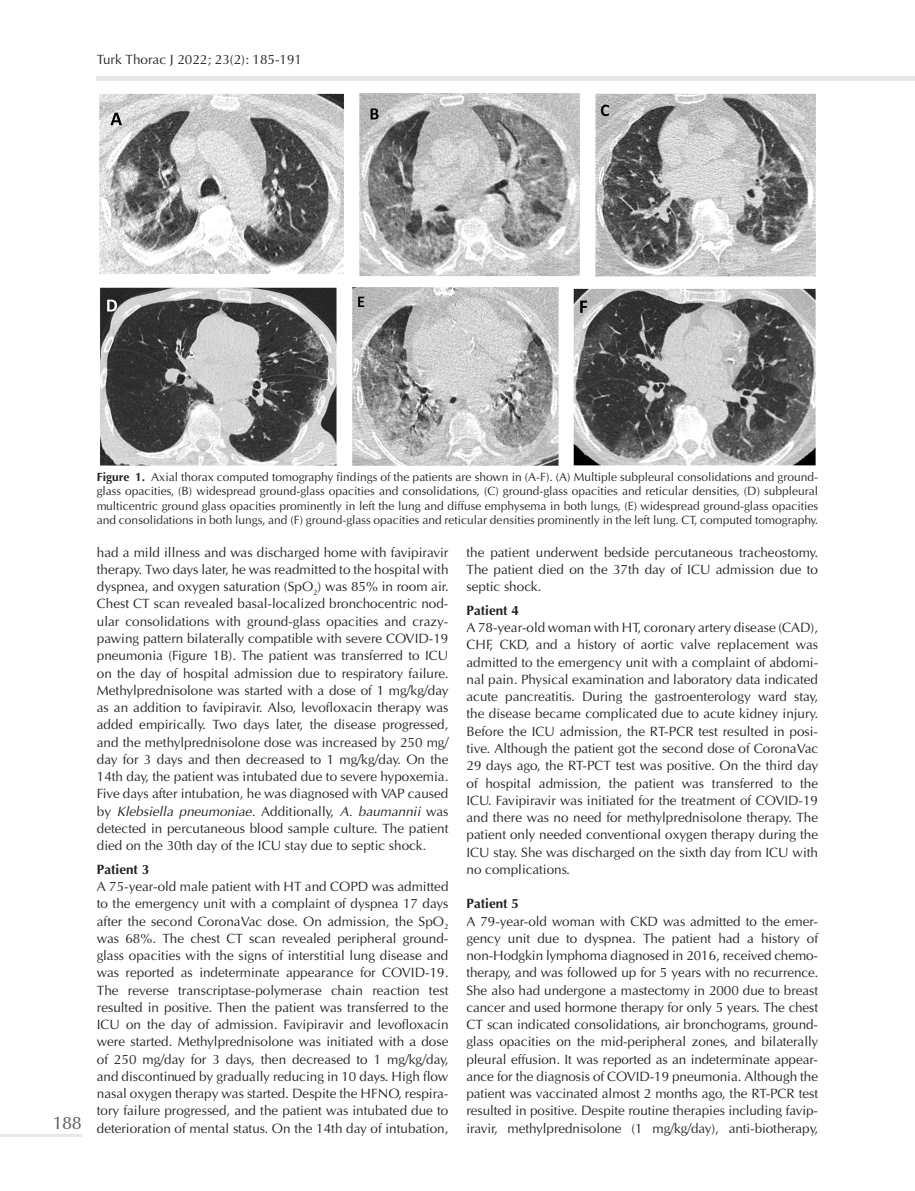
<style>
.page{position:relative;width:915px;height:1191px;background:#fff}
.page>*{position:absolute;margin:0;border:0;box-sizing:border-box;transform-origin:0 0}
.t1{font:18px "Optima Normal Tr";color:#57585a}
.t2{font:13.5px/17.2px "Optima Normal Tr";color:#231f20;text-align:justify}
.t3{font:13.5px "Optima Italic Tr";color:#231f20}
.t4{font:13.5px "Optima Bold Tr";color:#231f20}
.t5{font:12px/14.4px "Optima Normal Tr";color:#231f20;text-align:justify}
.s1{font-family:"Optima Bold Tr"}
.s2{font-family:"Optima Normal Tr"}
</style>
<div class="page">
<hr style="left:97px;top:77px;width:817px;height:4px;background:#e6e7e9">
<hr style="left:0;top:1134px;width:82px;height:2px;background:#e6e7e9">
<img style="left:99px;top:93px;width:716px;height:373px">
<p class="t2" style="left:97px;top:51px;width:207px">Turk Thorac J 2022; 23(2): 185-191</p>
<h1 class="t1" style="left:53px;top:1112px;width:30px">188</h1>
<p class="t5" style="left:97px;top:469px;width:722px"><span class="s1">Figure 1.</span> Axial thorax computed tomography findings of the patients are shown in (A-F). (A) Multiple subpleural consolidations and ground&shy;glass opacities, (B) widespread ground-glass opacities and consolidations, (C) ground-glass opacities and reticular densities, (D) subpleural multicentric ground glass opacities prominently in left the lung and diffuse emphysema in both lungs, (E) widespread ground-glass opacities and consolidations in both lungs, and (F) ground-glass opacities and reticular densities prominently in the left lung. CT, computed tomography.</p>
<p class="t2" style="left:97px;top:543px;width:353px">had a mild illness and was discharged home with favipiravir therapy. Two days later, he was readmitted to the hospital with dyspnea, and oxygen saturation (SpO<sub>2</sub>) was 85% in room air.<br>Chest CT scan revealed basal-localized bronchocentric nod&shy;ular consolidations with ground-glass opacities and crazy&shy;pawing pattern bilaterally compatible with severe COVID-19 pneumonia (Figure 1B). The patient was transferred to ICU on the day of hospital admission due to respiratory failure.<br>Methylprednisolone was started with a dose of 1 mg/kg/day as an addition to favipiravir. Also, levofloxacin therapy was added empirically. Two days later, the disease progressed, and the methylprednisolone dose was increased by 250 mg/ day for 3 days and then decreased to 1 mg/kg/day. On the 14th day, the patient was intubated due to severe hypoxemia.<br>Five days after intubation, he was diagnosed with VAP caused</p>
<p class="t3" style="left:97px;top:803px;width:353px"><span class="s2">by</span> Klebsiella pneumoniae<span class="s2">. Additionally,</span> A. baumannii <span class="s2">was</span></p>
<p class="t2" style="left:97px;top:819px;width:353px">detected in percutaneous blood sample culture. The patient died on the 30th day of the ICU stay due to septic shock.</p>
<p class="t4" style="left:97px;top:860px;width:54px">Patient 3</p>
<p class="t2" style="left:97px;top:878px;width:353px">A 75-year-old male patient with HT and COPD was admitted to the emergency unit with a complaint of dyspnea 17 days after the second CoronaVac dose. On admission, the SpO<sub>2 </sub>was 68%. The chest CT scan revealed peripheral ground&shy;glass opacities with the signs of interstitial lung disease and was reported as indeterminate appearance for COVID-19.<br>The reverse transcriptase-polymerase chain reaction test resulted in positive. Then the patient was transferred to the ICU on the day of admission. Favipiravir and levofloxacin were started. Methylprednisolone was initiated with a dose of 250 mg/day for 3 days, then decreased to 1 mg/kg/day, and discontinued by gradually reducing in 10 days. High flow nasal oxygen therapy was started. Despite the HFNO, respira&shy;tory failure progressed, and the patient was intubated due to deterioration of mental status. On the 14th day of intubation,</p>
<p class="t2" style="left:466px;top:543px;width:353px">the patient underwent bedside percutaneous tracheostomy.<br>The patient died on the 37th day of ICU admission due to septic shock.</p>
<p class="t4" style="left:466px;top:602px;width:54px">Patient 4</p>
<p class="t2" style="left:466px;top:619px;width:353px">A 78-year-old woman with HT, coronary artery disease (CAD), CHF, CKD, and a history of aortic valve replacement was admitted to the emergency unit with a complaint of abdomi&shy;nal pain. Physical examination and laboratory data indicated acute pancreatitis. During the gastroenterology ward stay, the disease became complicated due to acute kidney injury.<br>Before the ICU admission, the RT-PCR test resulted in posi&shy;tive. Although the patient got the second dose of CoronaVac 29 days ago, the RT-PCT test was positive. On the third day of hospital admission, the patient was transferred to the ICU. Favipiravir was initiated for the treatment of COVID-19 and there was no need for methylprednisolone therapy. The patient only needed conventional oxygen therapy during the ICU stay. She was discharged on the sixth day from ICU with no complications.</p>
<p class="t4" style="left:466px;top:895px;width:54px">Patient 5</p>
<p class="t2" style="left:466px;top:912px;width:353px">A 79-year-old woman with CKD was admitted to the emer&shy;gency unit due to dyspnea. The patient had a history of non-Hodgkin lymphoma diagnosed in 2016, received chemo&shy;therapy, and was followed up for 5 years with no recurrence.<br>She also had undergone a mastectomy in 2000 due to breast cancer and used hormone therapy for only 5 years. The chest CT scan indicated consolidations, air bronchograms, ground&shy;glass opacities on the mid-peripheral zones, and bilaterally pleural effusion. It was reported as an indeterminate appear&shy;ance for the diagnosis of COVID-19 pneumonia. Although the patient was vaccinated almost 2 months ago, the RT-PCR test resulted in positive. Despite routine therapies including favip&shy;iravir, methylprednisolone (1 mg/kg/day), anti-biotherapy,</p>
</div>
